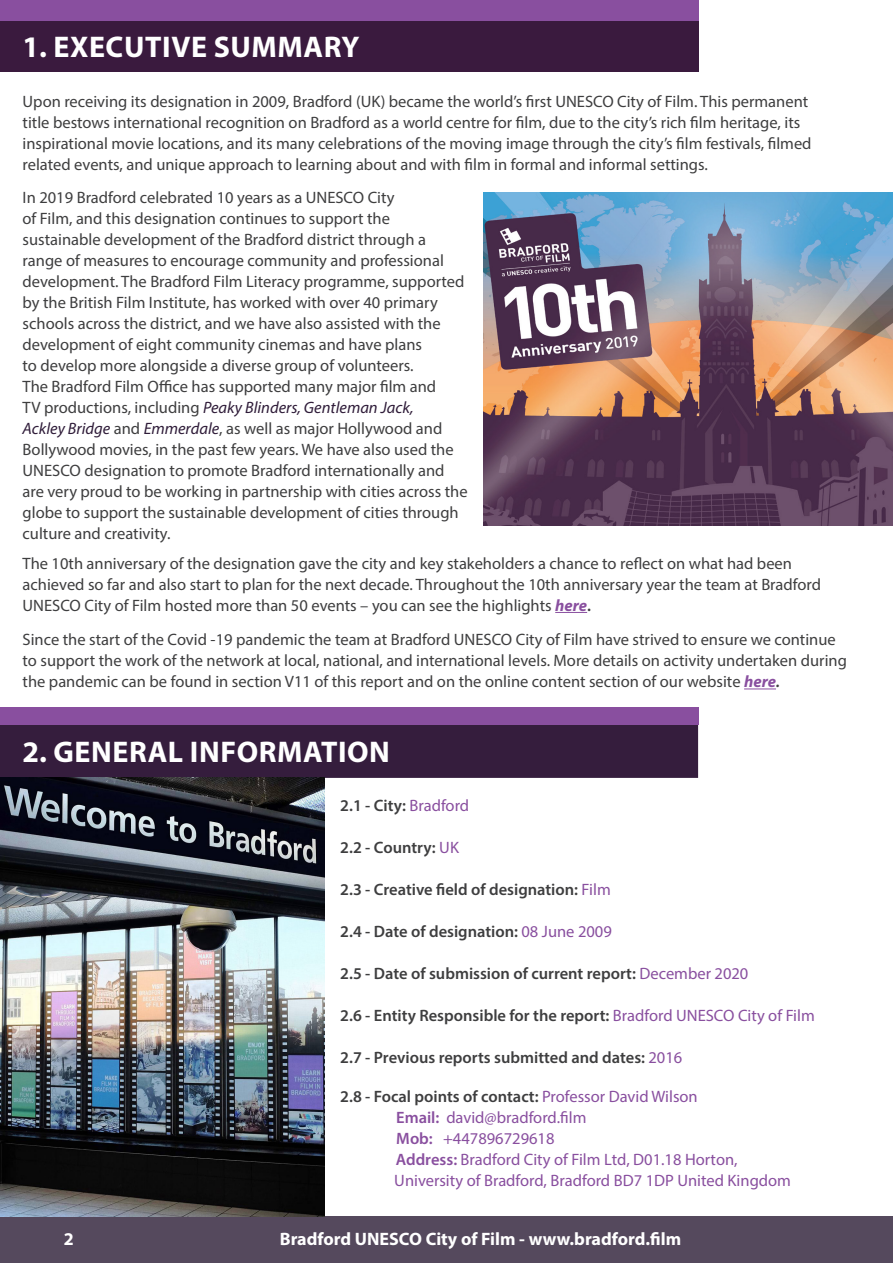
<style>
.page{position:relative;width:893px;height:1263px;background:#fff}
.page>*{position:absolute;margin:0;border:0;box-sizing:border-box;transform-origin:0 0}
.Heading{font:700 30px "Myriad Pro";letter-spacing:.02em;color:#fff}
.Sub_heading_Fire_san{font:700 18px "Myriad Pro";color:#fff}
.Main_text_black{font:16.5px/21px "Myriad Pro";color:#3e3e3f}
.Main_text_black-2{font:600 16.5px "Myriad Pro";color:#3e3e3f}
.Main_text_black-3{font:16.5px "Myriad Pro";color:#894f9f}
.s1{font-style:italic;color:#2f1c39}
.s2{font-weight:700;font-style:italic;color:#894f9f}
.s3{font-weight:600}
.s4{font-weight:600;font-style:italic}
.s5{font-weight:400;color:#894f9f}
</style>
<div class="page">
<div style="left:0;top:15px;width:698px;height:57px;background:#3a1a3e"></div>
<div style="left:0;top:0;width:698px;height:21px;background:#894f9f"></div>
<hr style="left:555px;top:612px;width:32px;height:1px;background:#894f9f">
<hr style="left:744px;top:688px;width:32px;height:1px;background:#894f9f">
<div style="left:0;top:1216px;width:893px;height:47px;background:#55495d"></div>
<img style="left:483px;top:193px;width:410px;height:333px">
<div style="left:0;top:724px;width:698px;height:54px;background:#351d3d"></div>
<div style="left:0;top:707px;width:698px;height:17px;background:#894f9f"></div>
<img style="left:0;top:777px;width:324px;height:439px">
<p class="Heading" style="left:23px;top:27px;width:339px">1. EXECUTIVE SUMMARY</p>
<p class="Main_text_black" style="left:23px;top:91px;width:790px">Upon receiving its designation in 2009, Bradford (UK) became the world’s first UNESCO City of Film. This permanent title bestows international recognition on Bradford as a world centre for film, due to the city’s rich film heritage, its inspirational movie locations, and its many celebrations of the moving image through the city’s film festivals, filmed related events, and unique approach to learning about and with film in formal and informal settings.</p>
<p class="Main_text_black" style="left:23px;top:187px;width:447px">In 2019 Bradford celebrated 10 years as a UNESCO City<br>of Film, and this designation continues to support the sustainable development of the Bradford district through a range of measures to encourage community and professional development. The Bradford Film Literacy programme, supported by the British Film Institute, has worked with over 40 primary schools across the district, and we have also assisted with the development of eight community cinemas and have plans<br>to develop more alongside a diverse group of volunteers.<br>The Bradford Film Office has supported many major film and<br>TV productions, including <span class="s1">Peaky Blinders, Gentleman Jack,<br>Ackley Bridge</span> and <span class="s1">Emmerdale</span>, as well as major Hollywood and Bollywood movies, in the past few years. We have also used the UNESCO designation to promote Bradford internationally and are very proud to be working in partnership with cities across the globe to support the sustainable development of cities through culture and creativity.</p>
<p class="Main_text_black" style="left:23px;top:552px;width:800px">The 10th anniversary of the designation gave the city and key stakeholders a chance to reflect on what had been achieved so far and also start to plan for the next decade. Throughout the 10th anniversary year the team at Bradford<br>UNESCO City of Film hosted more than 50 events – you can see the highlights <span class="s2">here</span><span class="s3">.</span></p>
<p class="Main_text_black" style="left:23px;top:629px;width:826px">Since the start of the Covid -19 pandemic the team at Bradford UNESCO City of Film have strived to ensure we continue to support the work of the network at local, national, and international levels. More details on activity undertaken during the pandemic can be found in section V11 of this report and on the online content section of our website <span class="s2">here</span><span class="s4">.</span></p>
<p class="Heading" style="left:23px;top:732px;width:369px">2. GENERAL INFORMATION</p>
<p class="Main_text_black-2" style="left:340px;top:795px;width:130px">2.1 - City: <span class="s5">Bradford</span></p>
<p class="Main_text_black-2" style="left:340px;top:837px;width:120px">2.2 - Country: <span class="s5">UK</span></p>
<p class="Main_text_black-2" style="left:340px;top:879px;width:272px">2.3 - Creative field of designation: <span class="s5">Film</span></p>
<p class="Main_text_black-2" style="left:340px;top:921px;width:273px">2.4 - Date of designation: <span class="s5">08 June 2009</span></p>
<p class="Main_text_black-2" style="left:340px;top:963px;width:410px">2.5 - Date of submission of current report: <span class="s5">December 2020</span></p>
<p class="Main_text_black-2" style="left:340px;top:1005px;width:476px">2.6 - Entity Responsible for the report: <span class="s5">Bradford UNESCO City of Film</span></p>
<p class="Main_text_black-2" style="left:340px;top:1047px;width:344px">2.7 - Previous reports submitted and dates: <span class="s5">2016</span></p>
<p class="Main_text_black-2" style="left:340px;top:1086px;width:359px">2.8 - Focal points of contact: <span class="s5">Professor David Wilson</span></p>
<p class="Main_text_black-3" style="left:396px;top:1107px;width:192px"><span class="s3">Email:</span> david@bradford.film</p>
<p class="Main_text_black-3" style="left:396px;top:1128px;width:160px"><span class="s3">Mob:</span> +447896729618</p>
<p class="Main_text_black-3" style="left:396px;top:1149px;width:343px"><span class="s3">Address:</span> Bradford City of Film Ltd, D01.18 Horton,</p>
<p class="Main_text_black-3" style="left:394px;top:1170px;width:398px">University of Bradford, Bradford BD7 1DP United Kingdom</p>
<p class="Sub_heading_Fire_san" style="left:64px;top:1227px;width:11px">2</p>
<p class="Sub_heading_Fire_san" style="left:280px;top:1227px;width:403px">Bradford UNESCO City of Film - www.bradford.film</p>
</div>
